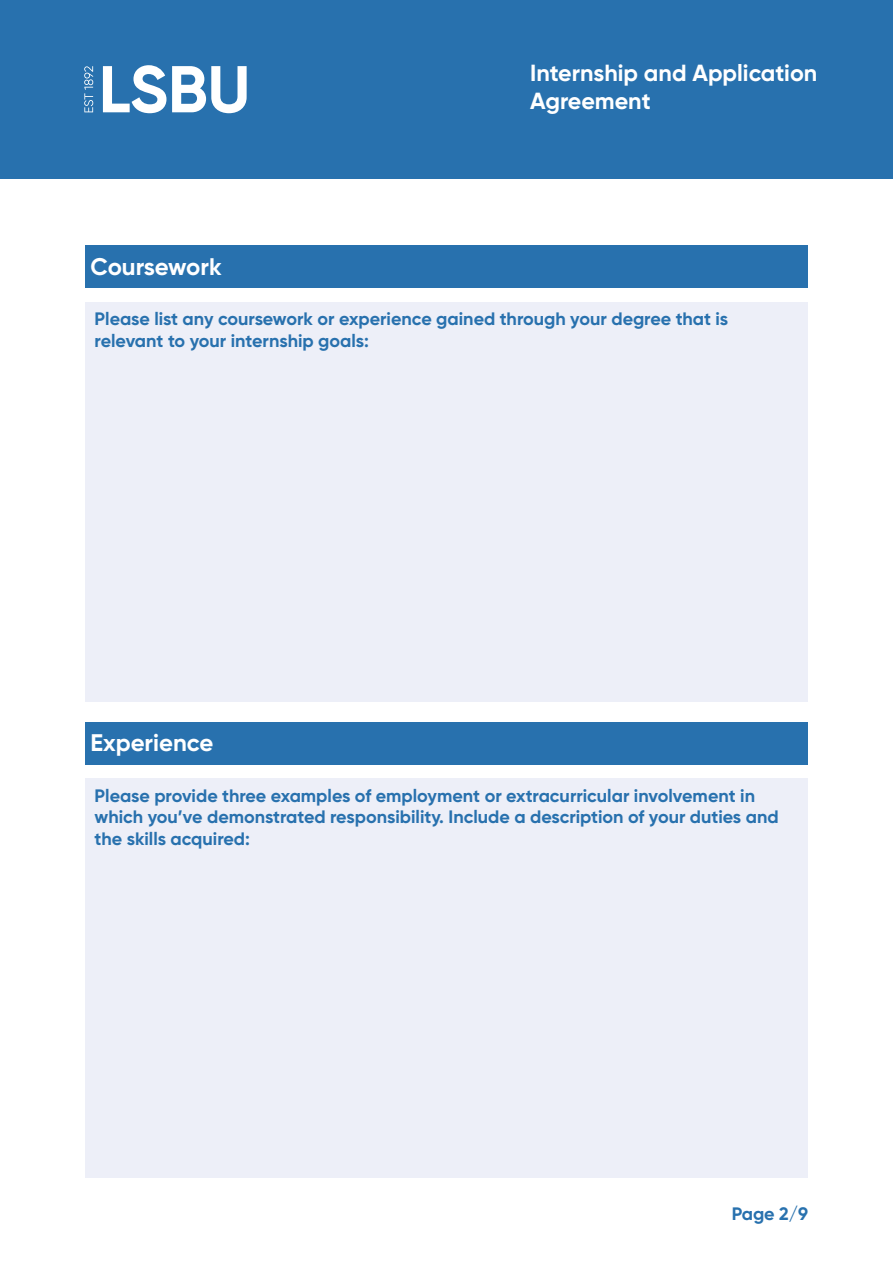
<style>
.page{position:relative;width:893px;height:1263px;background:#fff}
.page>*{position:absolute;margin:0;border:0;box-sizing:border-box;transform-origin:0 0}
.t1{font:700 24px "Gilroy";color:#fff}
.t2{font:700 23.25px/27.9px "Gilroy";color:#fff}
.t3{font:700 18px/21.6px "Gilroy";color:#2871ae}
</style>
<div class="page">
<div style="left:85px;top:246px;width:723px;height:42px;background:#2871ae"></div>
<div style="left:85px;top:302px;width:723px;height:400px;background:#edeff8"></div>
<div style="left:0;top:0;width:893px;height:179px;background:#2871ae"></div>
<svg style="left:84px;top:66px;width:9px;height:46px"></svg>
<svg style="left:103px;top:65px;width:63px;height:48px"></svg>
<svg style="left:172px;top:66px;width:75px;height:47px"></svg>
<div style="left:85px;top:722px;width:723px;height:42px;background:#2871ae"></div>
<div style="left:85px;top:778px;width:723px;height:400px;background:#edeff8"></div>
<p class="t2" style="left:530px;top:59px;width:289px">Internship and Application<br>Agreement</p>
<h1 class="t1" style="left:90px;top:252px;width:133px">Coursework</h1>
<p class="t3" style="left:95px;top:308px;width:635px">Please list any coursework or experience gained through your degree that is relevant to your internship goals:</p>
<h1 class="t1" style="left:90px;top:728px;width:125px">Experience</h1>
<p class="t3" style="left:95px;top:784px;width:686px">Please provide three examples of employment or extracurricular involvement in which you’ve demonstrated responsibility. Include a description of your duties and the skills acquired:</p>
<p class="t3" style="left:732px;top:1203px;width:78px">Page 2/9</p>
</div>
